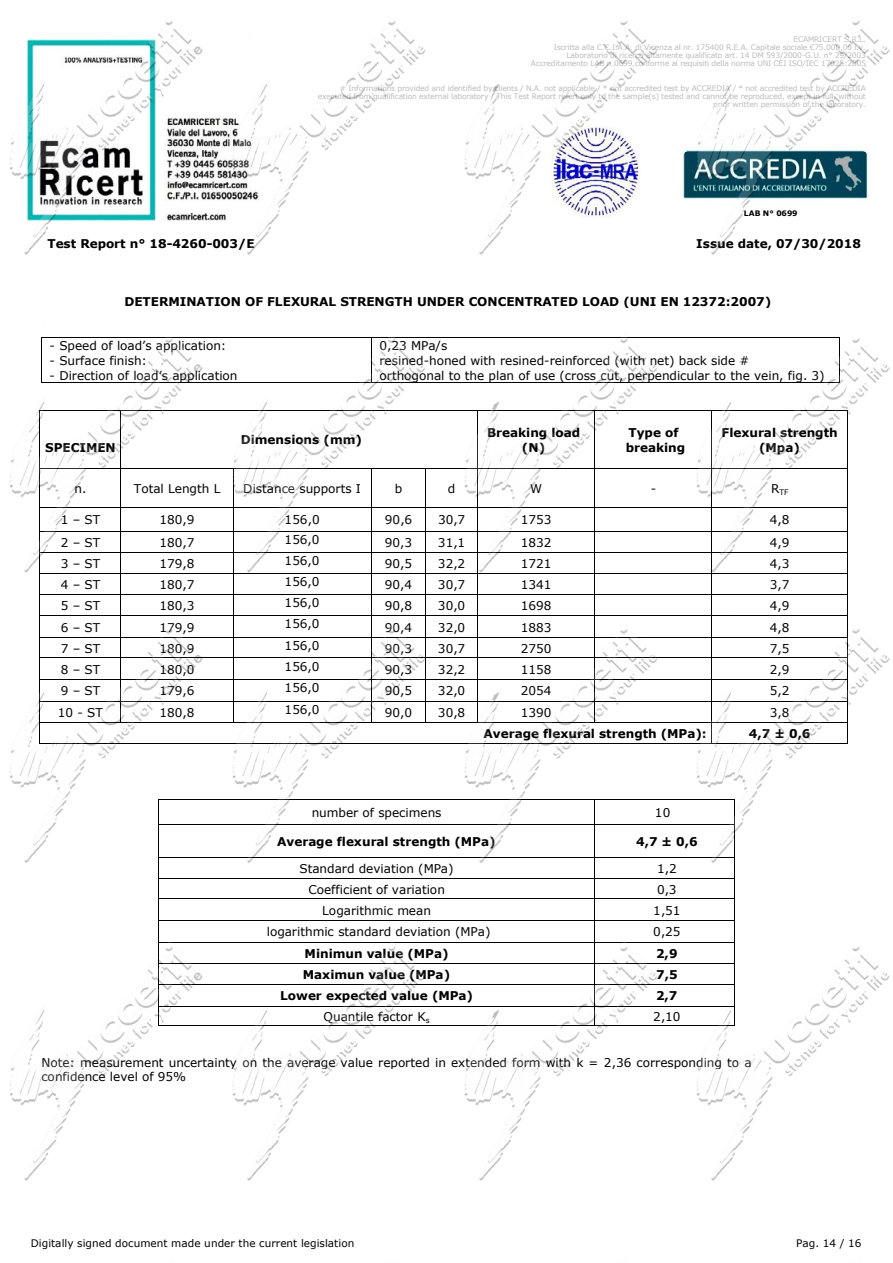
<style>
.page{position:relative;width:893px;height:1263px;background:#fff}
.page>*{position:absolute;margin:0;border:0;box-sizing:border-box;transform-origin:0 0}
.t1{font:12px/14.5px "Verdana";color:#000}
.t2{font:700 12px/14.5px "Verdana";color:#000;text-align:center}
.t3{font:10.5px "Verdana";color:#000}
.t4{font:7.5px/8.2px "Verdana";letter-spacing:-.02em;color:#bdbcbc;text-align:right}
.t5{font:700 7.5px "Verdana";color:#000}
.t6{font:7.5px "Verdana";color:#000}
</style>
<div class="page">
<hr style="left:159px;top:898px;width:435px;height:1px;background:#000">
<hr style="left:595px;top:898px;width:139px;height:1px;background:#000">
<hr style="left:159px;top:920px;width:435px;height:1px;background:#000">
<hr style="left:595px;top:920px;width:139px;height:1px;background:#000">
<svg style="left:158px;top:889px;width:1px;height:38px"></svg>
<svg style="left:594px;top:889px;width:1px;height:38px"></svg>
<svg style="left:734px;top:889px;width:1px;height:38px"></svg>
<img style="left:10px;top:20px;width:879px;height:869px">
<img style="left:10px;top:927px;width:879px;height:254px">
<p class="t4" style="left:531px;top:35px;width:337px">ECAMRICERT S.R.L.<br>Iscritta alla C.C.I.A.A. di Vicenza al nr. 175400 R.E.A. Capitale sociale €75.000,00 i.v.<br>Laboratorio di ricerca altamente qualificato art. 14 DM 593/2000-G.U. n° 29/2003<br>Accreditamento LAB n.0699 conforme ai requisiti della norma UNI CEI ISO/IEC 17025:2005</p>
<p class="t4" style="left:318px;top:84px;width:549px"># Informations provided and identified by clients / N.A. not applicable / * not accredited test by ACCREDIA / * not accredited test by ACCREDIA executed from qualification external laboratory / This Test Report refert only to the sample(s) tested and cannot be reproduced, except in full, without prior written permission of the laboratory.</p>
<p class="t5" style="left:744px;top:208px;width:55px">LAB N° 0699</p>
<p class="t2" style="left:47px;top:236px;width:209px">Test Report n° 18-4260-003/E</p>
<p class="t2" style="left:696px;top:236px;width:166px">Issue date, 07/30/2018</p>
<p class="t2" style="left:124px;top:294px;width:648px">DETERMINATION OF FLEXURAL STRENGTH UNDER CONCENTRATED LOAD (UNI EN 12372:2007)</p>
<p class="t1" style="left:50px;top:339px;width:178px">- Speed of load’s application:</p>
<p class="t1" style="left:50px;top:353px;width:99px">- Surface finish:</p>
<p class="t1" style="left:50px;top:368px;width:189px">- Direction of load’s application</p>
<p class="t1" style="left:379px;top:339px;width:447px">0,23 MPa/s<br>resined-honed with resined-reinforced (with net) back side #<br>orthogonal to the plan of use (cross cut, perpendicular to the vein, fig. 3)</p>
<p class="t2" style="left:45px;top:440px;width:72px">SPECIMEN</p>
<p class="t2" style="left:241px;top:432px;width:123px">Dimensions (mm)</p>
<p class="t2" style="left:487px;top:425px;width:95px">Breaking load (N)</p>
<p class="t2" style="left:626px;top:425px;width:61px;text-align:left">Type of breaking</p>
<p class="t2" style="left:721px;top:425px;width:118px">Flexural strength (Mpa)</p>
<p class="t1" style="left:74px;top:481px;width:13px">n.</p>
<p class="t1" style="left:134px;top:481px;width:88px">Total Length L</p>
<p class="t1" style="left:243px;top:481px;width:119px">Distance supports I</p>
<p class="t1" style="left:395px;top:481px;width:9px">b</p>
<p class="t1" style="left:448px;top:481px;width:9px">d</p>
<p class="t1" style="left:530px;top:481px;width:13px">W</p>
<p class="t1" style="left:651px;top:481px;width:7px">-</p>
<p class="t6" style="left:771px;top:487px;width:19px"><sup>R</sup>TF</p>
<p class="t1" style="left:61px;top:513px;width:41px">1 – ST</p>
<p class="t1" style="left:160px;top:513px;width:37px">180,9</p>
<p class="t1" style="left:285px;top:513px;width:37px">156,0</p>
<p class="t1" style="left:385px;top:513px;width:29px">90,6</p>
<p class="t1" style="left:438px;top:513px;width:29px">30,7</p>
<p class="t1" style="left:521px;top:513px;width:32px">1753</p>
<p class="t1" style="left:770px;top:513px;width:21px">4,8</p>
<p class="t1" style="left:61px;top:535px;width:41px">2 – ST</p>
<p class="t1" style="left:160px;top:535px;width:37px">180,7</p>
<p class="t1" style="left:285px;top:532px;width:37px">156,0</p>
<p class="t1" style="left:385px;top:535px;width:29px">90,3</p>
<p class="t1" style="left:438px;top:535px;width:29px">31,1</p>
<p class="t1" style="left:521px;top:535px;width:32px">1832</p>
<p class="t1" style="left:770px;top:535px;width:21px">4,9</p>
<p class="t1" style="left:61px;top:556px;width:41px">3 – ST</p>
<p class="t1" style="left:160px;top:556px;width:37px">179,8</p>
<p class="t1" style="left:285px;top:553px;width:37px">156,0</p>
<p class="t1" style="left:385px;top:556px;width:29px">90,5</p>
<p class="t1" style="left:438px;top:556px;width:29px">32,2</p>
<p class="t1" style="left:521px;top:556px;width:32px">1721</p>
<p class="t1" style="left:770px;top:556px;width:21px">4,3</p>
<p class="t1" style="left:61px;top:577px;width:41px">4 – ST</p>
<p class="t1" style="left:160px;top:577px;width:37px">180,7</p>
<p class="t1" style="left:285px;top:574px;width:37px">156,0</p>
<p class="t1" style="left:385px;top:577px;width:29px">90,4</p>
<p class="t1" style="left:438px;top:577px;width:29px">30,7</p>
<p class="t1" style="left:521px;top:577px;width:32px">1341</p>
<p class="t1" style="left:770px;top:577px;width:21px">3,7</p>
<p class="t1" style="left:61px;top:598px;width:41px">5 – ST</p>
<p class="t1" style="left:160px;top:598px;width:37px">180,3</p>
<p class="t1" style="left:285px;top:596px;width:37px">156,0</p>
<p class="t1" style="left:385px;top:598px;width:29px">90,8</p>
<p class="t1" style="left:438px;top:598px;width:29px">30,0</p>
<p class="t1" style="left:521px;top:598px;width:32px">1698</p>
<p class="t1" style="left:770px;top:598px;width:21px">4,9</p>
<p class="t1" style="left:61px;top:620px;width:41px">6 – ST</p>
<p class="t1" style="left:160px;top:620px;width:37px">179,9</p>
<p class="t1" style="left:285px;top:616px;width:37px">156,0</p>
<p class="t1" style="left:385px;top:620px;width:29px">90,4</p>
<p class="t1" style="left:438px;top:620px;width:29px">32,0</p>
<p class="t1" style="left:521px;top:620px;width:32px">1883</p>
<p class="t1" style="left:770px;top:620px;width:21px">4,8</p>
<p class="t1" style="left:61px;top:641px;width:41px">7 – ST</p>
<p class="t1" style="left:160px;top:641px;width:37px">180,9</p>
<p class="t1" style="left:285px;top:638px;width:37px">156,0</p>
<p class="t1" style="left:385px;top:641px;width:29px">90,3</p>
<p class="t1" style="left:438px;top:641px;width:29px">30,7</p>
<p class="t1" style="left:521px;top:641px;width:32px">2750</p>
<p class="t1" style="left:770px;top:641px;width:21px">7,5</p>
<p class="t1" style="left:61px;top:662px;width:41px">8 – ST</p>
<p class="t1" style="left:160px;top:662px;width:37px">180,0</p>
<p class="t1" style="left:285px;top:659px;width:37px">156,0</p>
<p class="t1" style="left:385px;top:662px;width:29px">90,3</p>
<p class="t1" style="left:438px;top:662px;width:29px">32,2</p>
<p class="t1" style="left:521px;top:662px;width:32px">1158</p>
<p class="t1" style="left:770px;top:662px;width:21px">2,9</p>
<p class="t1" style="left:61px;top:684px;width:41px">9 – ST</p>
<p class="t1" style="left:160px;top:684px;width:37px">179,6</p>
<p class="t1" style="left:285px;top:680px;width:37px">156,0</p>
<p class="t1" style="left:385px;top:684px;width:29px">90,5</p>
<p class="t1" style="left:438px;top:684px;width:29px">32,0</p>
<p class="t1" style="left:521px;top:684px;width:32px">2054</p>
<p class="t1" style="left:770px;top:684px;width:21px">5,2</p>
<p class="t1" style="left:58px;top:705px;width:47px">10 - ST</p>
<p class="t1" style="left:160px;top:705px;width:37px">180,8</p>
<p class="t1" style="left:285px;top:702px;width:37px">156,0</p>
<p class="t1" style="left:385px;top:705px;width:29px">90,0</p>
<p class="t1" style="left:438px;top:705px;width:29px">30,8</p>
<p class="t1" style="left:521px;top:705px;width:32px">1390</p>
<p class="t1" style="left:770px;top:705px;width:21px">3,8</p>
<p class="t2" style="left:484px;top:726px;width:225px">Average flexural strength (MPa):</p>
<p class="t2" style="left:749px;top:726px;width:63px">4,7 ± 0,6</p>
<p class="t1" style="left:312px;top:805px;width:131px">number of specimens</p>
<p class="t1" style="left:655px;top:805px;width:17px">10</p>
<p class="t2" style="left:277px;top:834px;width:220px">Average flexural strength (MPa)</p>
<p class="t2" style="left:636px;top:834px;width:63px">4,7 ± 0,6</p>
<p class="t1" style="left:299px;top:861px;width:156px">Standard deviation (MPa)</p>
<p class="t1" style="left:657px;top:861px;width:21px">1,2</p>
<p class="t1" style="left:308px;top:882px;width:138px">Coefficient of variation</p>
<p class="t1" style="left:657px;top:882px;width:21px">0,3</p>
<p class="t1" style="left:322px;top:903px;width:110px">Logarithmic mean</p>
<p class="t1" style="left:653px;top:903px;width:29px">1,51</p>
<p class="t1" style="left:267px;top:924px;width:225px">logarithmic standard deviation (MPa)</p>
<p class="t1" style="left:653px;top:924px;width:29px">0,25</p>
<p class="t2" style="left:305px;top:946px;width:146px">Minimun value (MPa)</p>
<p class="t2" style="left:656px;top:946px;width:23px">2,9</p>
<p class="t2" style="left:303px;top:967px;width:149px">Maximun value (MPa)</p>
<p class="t2" style="left:656px;top:967px;width:23px">7,5</p>
<p class="t2" style="left:280px;top:988px;width:195px">Lower expected value (MPa)</p>
<p class="t2" style="left:656px;top:988px;width:23px">2,7</p>
<p class="t1" style="left:324px;top:1009px;width:108px">Quantile factor K<sub>s</sub></p>
<p class="t1" style="left:653px;top:1009px;width:29px">2,10</p>
<p class="t1" style="left:41px;top:1055px;width:712px">Note: measurement uncertainty on the average value reported in extended form with k = 2,36 corresponding to a confidence level of 95%</p>
<p class="t3" style="left:31px;top:1236px;width:325px">Digitally signed document made under the current legislation</p>
<p class="t3" style="left:796px;top:1236px;width:67px">Pag. 14 / 16</p>
</div>
